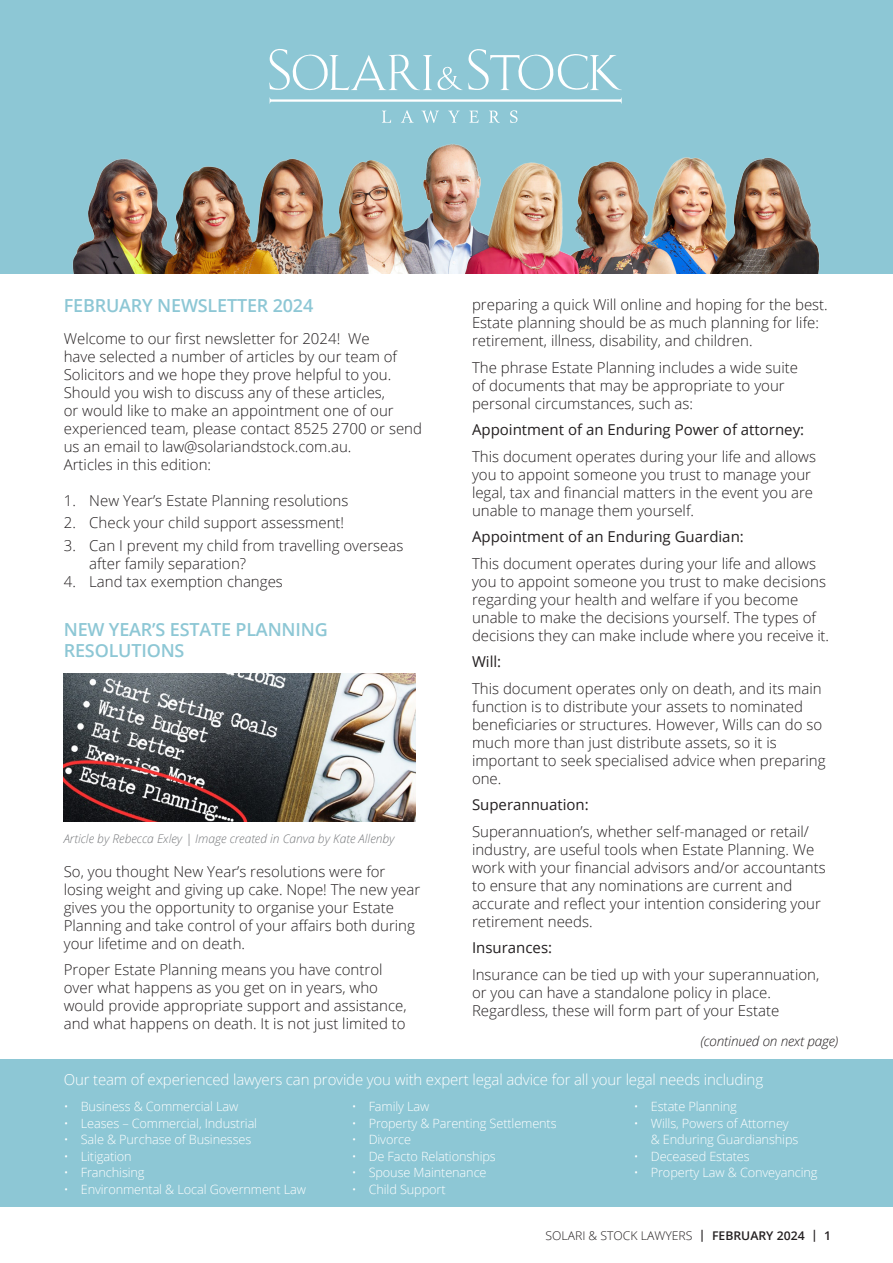
<style>
.page{position:relative;width:893px;height:1263px;background:#fff}
.page>*{position:absolute;margin:0;border:0;box-sizing:border-box;transform-origin:0 0}
.t1{font:600 18px/21.6px "Open Sans";letter-spacing:-.01em;color:#8dc7d5}
.t2{font:300 15px/18px "Open Sans";color:#231f20}
.t3{font:15px "Open Sans";color:#231f20}
.t4{font:300 15px "Open Sans";letter-spacing:-.01em;color:#fff}
.t5{font:italic 300 13.5px "Open Sans";letter-spacing:-.01em;color:#231f20}
.t6{font:300 12.75px/16.5px "Open Sans";letter-spacing:-.01em;color:#fff}
.t7{font:italic 300 12px "Open Sans";color:#76787b}
.t8{font:300 12px "Open Sans";color:#231f20}
.s1{font-weight:600}
</style>
<div class="page">
<div style="left:0;top:1059px;width:893px;height:147px;background:#8dc7d5"></div>
<div style="left:0;top:0;width:893px;height:273px;background:#8dc7d5"></div>
<svg style="left:269px;top:49px;width:353px;height:64px"></svg>
<img style="left:72px;top:113px;width:748px;height:160px">
<img style="left:64px;top:673px;width:352px;height:148px">
<p class="t1" style="left:64px;top:295px;width:251px">FEBRUARY NEWSLETTER 2024</p>
<p class="t2" style="left:64px;top:329px;width:360px">Welcome to our first newsletter for 2024! We<br>have selected a number of articles by our team of Solicitors and we hope they prove helpful to you.<br>Should you wish to discuss any of these articles,<br>or would like to make an appointment one of our experienced team, please contact 8525 2700 or send us an email to law@solariandstock.com.au.<br>Articles in this edition:</p>
<p class="t2" style="left:64px;top:491px;width:286px">1. New Year’s Estate Planning resolutions</p>
<p class="t2" style="left:64px;top:513px;width:282px">2. Check your child support assessment!</p>
<p class="t2" style="left:89px;top:536px;width:316px;text-indent:-26px">3. Can I prevent my child from travelling overseas after family separation?</p>
<p class="t2" style="left:64px;top:572px;width:221px">4. Land tax exemption changes</p>
<p class="t1" style="left:64px;top:618px;width:266px">NEW YEAR’S ESTATE PLANNING<br>RESOLUTIONS</p>
<p class="t7" style="left:64px;top:830px;width:332px">Article by Rebecca Exley | Image created in Canva by Kate Allenby</p>
<p class="t2" style="left:64px;top:862px;width:358px">So, you thought New Year’s resolutions were for losing weight and giving up cake. Nope! The new year gives you the opportunity to organise your Estate Planning and take control of your affairs both during your lifetime and on death.</p>
<p class="t2" style="left:64px;top:960px;width:344px">Proper Estate Planning means you have control over what happens as you get on in years, who would provide appropriate support and assistance, and what happens on death. It is not just limited to</p>
<p class="t2" style="left:472px;top:295px;width:357px">preparing a quick Will online and hoping for the best.<br>Estate planning should be as much planning for life: retirement, illness, disability, and children.</p>
<p class="t2" style="left:472px;top:358px;width:328px">The phrase Estate Planning includes a wide suite of documents that may be appropriate to your personal circumstances, such as:</p>
<p class="t3" style="left:472px;top:419px;width:334px">Appointment of an Enduring Power of attorney:</p>
<p class="t2" style="left:472px;top:447px;width:346px">This document operates during your life and allows you to appoint someone you trust to manage your legal, tax and financial matters in the event you are unable to manage them yourself.</p>
<p class="t3" style="left:472px;top:526px;width:273px">Appointment of an Enduring Guardian:</p>
<p class="t2" style="left:472px;top:554px;width:358px">This document operates during your life and allows you to appoint someone you trust to make decisions regarding your health and welfare if you become unable to make the decisions yourself. The types of decisions they can make include where you receive it.</p>
<p class="t3" style="left:472px;top:651px;width:31px">Will:</p>
<p class="t2" style="left:472px;top:679px;width:355px">This document operates only on death, and its main function is to distribute your assets to nominated beneficiaries or structures. However, Wills can do so much more than just distribute assets, so it is important to seek specialised advice when preparing one.</p>
<p class="t3" style="left:472px;top:794px;width:118px">Superannuation:</p>
<p class="t2" style="left:472px;top:822px;width:355px">Superannuation’s, whether self-managed or retail/ industry, are useful tools when Estate Planning. We work with your financial advisors and/or accountants to ensure that any nominations are current and accurate and reflect your intention considering your retirement needs.</p>
<p class="t3" style="left:472px;top:937px;width:82px">Insurances:</p>
<p class="t2" style="left:472px;top:965px;width:349px">Insurance can be tied up with your superannuation, or you can have a standalone policy in place.<br>Regardless, these will form part of your Estate</p>
<p class="t5" style="left:700px;top:1032px;width:139px">(continued on next page)</p>
<p class="t4" style="left:64px;top:1069px;width:701px">Our team of experienced lawyers can provide you with expert legal advice for all your legal needs including</p>
<p class="t6" style="left:64px;top:1098px;width:176px">• Business &amp; Commercial Law</p>
<p class="t6" style="left:64px;top:1114px;width:195px">• Leases – Commercial, Industrial</p>
<p class="t6" style="left:64px;top:1131px;width:189px">• Sale &amp; Purchase of Businesses</p>
<p class="t6" style="left:64px;top:1147px;width:70px">• Litigation</p>
<p class="t6" style="left:64px;top:1164px;width:82px">• Franchising</p>
<p class="t6" style="left:64px;top:1180px;width:244px">• Environmental &amp; Local Government Law</p>
<p class="t6" style="left:352px;top:1098px;width:79px">• Family Law</p>
<p class="t6" style="left:352px;top:1114px;width:207px">• Property &amp; Parenting Settlements</p>
<p class="t6" style="left:352px;top:1131px;width:61px">• Divorce</p>
<p class="t6" style="left:352px;top:1147px;width:146px">• De Facto Relationships</p>
<p class="t6" style="left:352px;top:1164px;width:136px">• Spouse Maintenance</p>
<p class="t6" style="left:352px;top:1180px;width:95px">• Child Support</p>
<p class="t6" style="left:634px;top:1098px;width:105px">• Estate Planning</p>
<p class="t6" style="left:651px;top:1114px;width:149px;text-indent:-17px">• Wills, Powers of Attorney &amp; Enduring Guardianships</p>
<p class="t6" style="left:634px;top:1147px;width:117px">• Deceased Estates</p>
<p class="t6" style="left:634px;top:1164px;width:185px">• Property Law &amp; Conveyancing</p>
<p class="t8" style="left:545px;top:1228px;width:287px">SOLARI &amp; STOCK LAWYERS <span class="s1">| FEBRUARY 2024 | 1</span></p>
</div>
